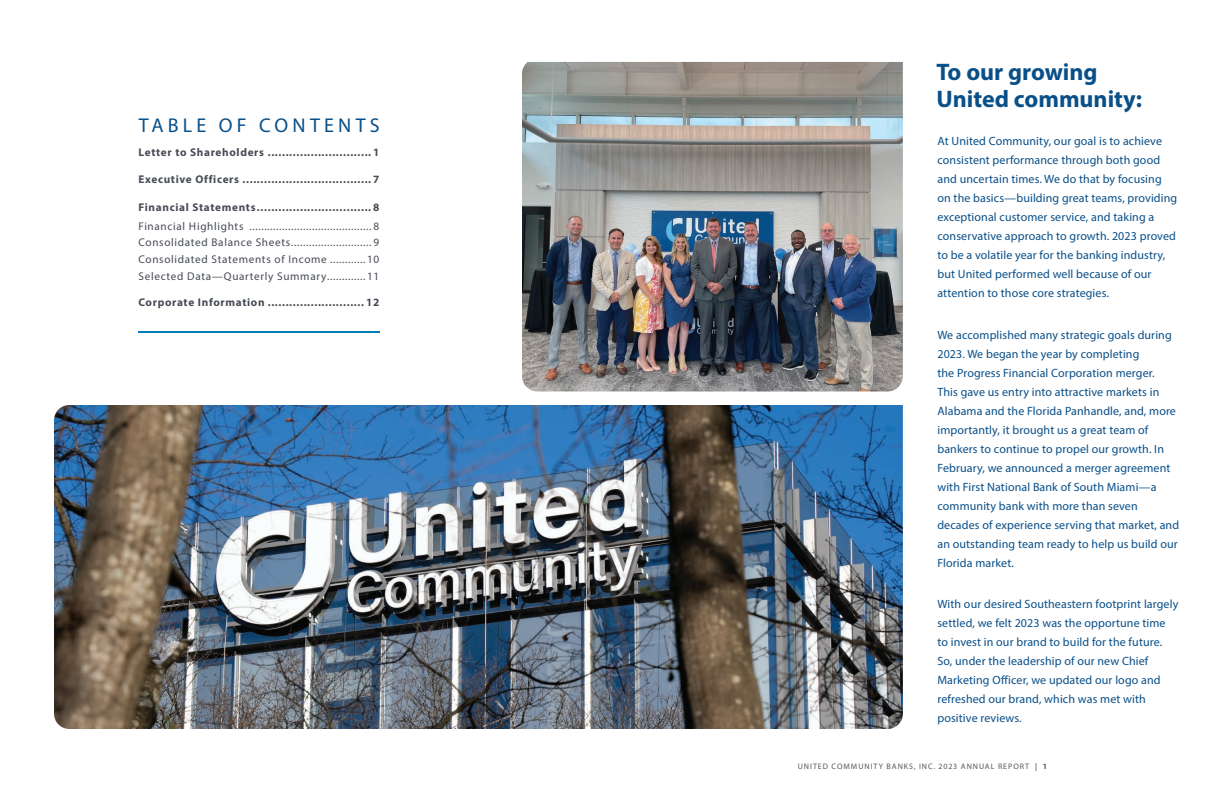
<style>
.page{position:relative;width:1224px;height:792px;background:#fff}
.page>*{position:absolute;margin:0;border:0;box-sizing:border-box;transform-origin:0 0}
.t1{font:700 24px/27px "Jsvrbb Myriad Pro";color:#094f88}
.t2{font:20px "Pmkcfx Myriad Pro";letter-spacing:.215em;color:#094f88}
.t3{font:12px/19px "Pmkcfx Myriad Pro";letter-spacing:.01em;color:#094f88}
.t4{font:700 11.2px "Jsvrbb Myriad Pro";letter-spacing:.06em;color:#464b54}
.t5{font:11.2px/16.8px "Pmkcfx Myriad Pro";letter-spacing:.06em;color:#464b54;text-align:justify}
.t6{font:8px "Pmkcfx Myriad Pro";letter-spacing:.12em;color:#57585a}
.s1{font-family:"Sjmffn Myriad Pro";font-weight:600}
.s2{font-family:"Jsvrbb Myriad Pro";font-weight:700}
</style>
<div class="page">
<hr style="left:138px;top:331px;width:242px;height:2px;background:#007db5">
<img style="left:522px;top:62px;width:381px;height:330px">
<img style="left:54px;top:405px;width:849px;height:324px">
<h2 class="t2" style="left:139px;top:113px;width:243px">TABLE OF CONTENTS</h2>
<p class="t4" style="left:138px;top:145px;width:242px">Letter to Shareholders ............................. 1</p>
<p class="t4" style="left:138px;top:172px;width:242px">Executive Officers .................................... 7</p>
<p class="t4" style="left:138px;top:200px;width:242px">Financial Statements ................................8</p>
<p class="t5" style="left:138px;top:217px;width:242px">Financial Highlights ......................................... 8<br>Consolidated Balance Sheets ........................... 9<br>Consolidated Statements of Income ............10<br>Selected Data—Quarterly Summary .............11</p>
<p class="t4" style="left:138px;top:295px;width:242px">Corporate Information ........................... 12</p>
<h1 class="t1" style="left:936px;top:57px;width:207px">To our growing<br>United community:</h1>
<p class="t3" style="left:937px;top:132px;width:241px">At United Community, our goal is to achieve consistent performance through both good and uncertain times. We do that by focusing on the basics—building great teams, providing exceptional customer service, and taking a conservative approach to growth. 2023 proved to be a volatile year for the banking industry, but United performed well because of our attention to those core strategies.</p>
<p class="t3" style="left:937px;top:325px;width:243px">We accomplished many strategic goals during 2023. We began the year by completing<br>the Progress Financial Corporation merger.<br>This gave us entry into attractive markets in Alabama and the Florida Panhandle, and, more importantly, it brought us a great team of bankers to continue to propel our growth. In February, we announced a merger agreement with First National Bank of South Miami—a community bank with more than seven decades of experience serving that market, and an outstanding team ready to help us build our Florida market.</p>
<p class="t3" style="left:937px;top:594px;width:242px">With our desired Southeastern footprint largely settled, we felt 2023 was the opportune time to invest in our brand to build for the future.<br>So, under the leadership of our new Chief Marketing Officer, we updated our logo and refreshed our brand, which was met with positive reviews.</p>
<p class="t6" style="left:798px;top:761px;width:251px">UNITED COMMUNITY BANKS, INC. 2023 ANNUAL REPORT <span class="s1">|</span> <span class="s2">1</span></p>
</div>
